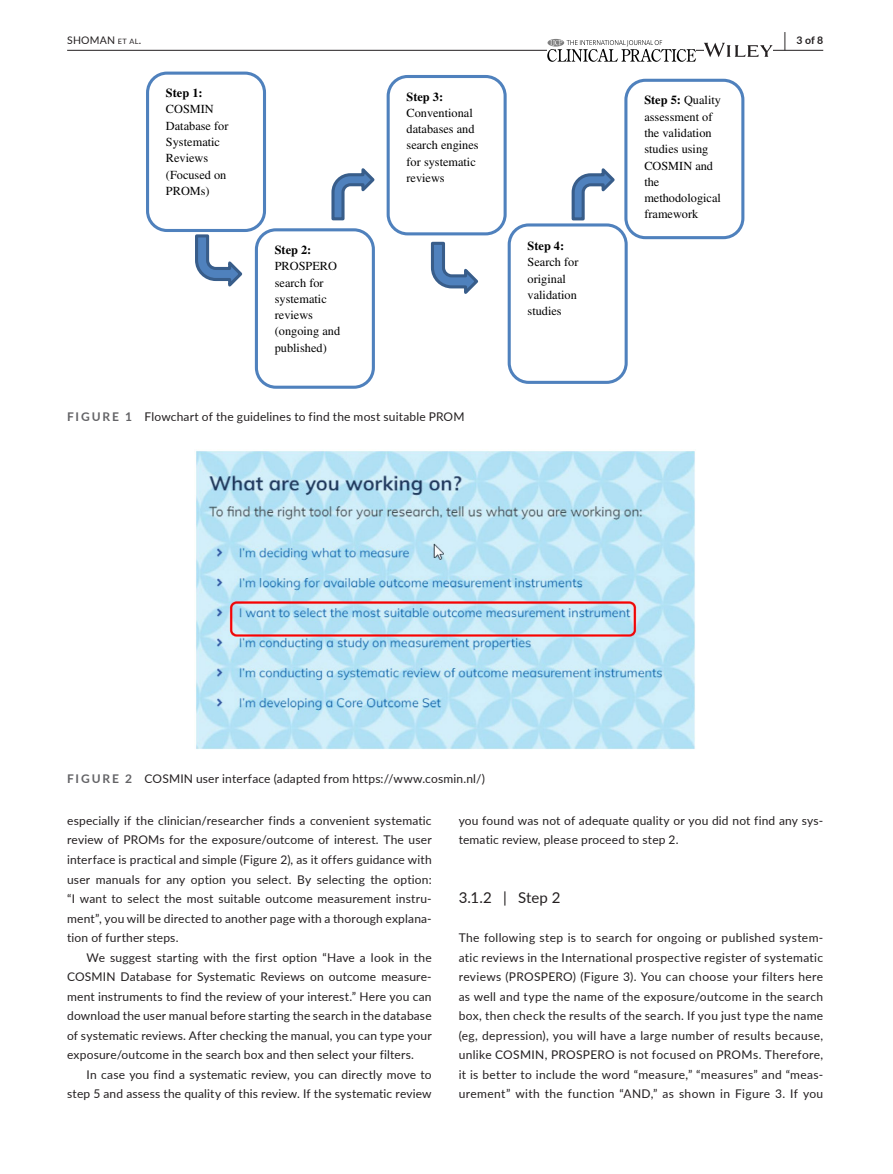
<style>
.page{position:relative;width:893px;height:1174px;background:#fff}
.page>*{position:absolute;margin:0;border:0;box-sizing:border-box;transform-origin:0 0}
.t1{font:700 19.5px "Lato";color:#231f20;scale:.48 1}
.t2{font:15px "Lato";color:#231f20}
.t3{font:12.3px/16.4px "Times";color:#000}
.t4{font:700 12.3px "Times";color:#000}
.t5{font:12px/19.5px "Lato";letter-spacing:.015em;color:#231f20;text-align:justify}
.t6{font:10.5px "Lato";letter-spacing:.02em;color:#231f20}
.t7{font:700 10.5px "Lato";color:#231f20}
.s1{font-size:7.35px}
.s2{font-weight:700;color:#636366}
.s3{font-weight:700}
</style>
<div class="page">
<hr style="left:67px;top:50px;width:756px;height:1px;background:#231f20">
<svg style="left:547px;top:40px;width:149px;height:22px"></svg>
<svg style="left:704px;top:43px;width:69px;height:14px"></svg>
<div style="left:624px;top:79px;width:120px;height:160px;border:3px solid #4f81bd;border-radius:19px"></div>
<svg style="left:331px;top:168px;width:44px;height:53px"></svg>
<svg style="left:571px;top:168px;width:44px;height:53px"></svg>
<svg style="left:430px;top:241px;width:49px;height:53px"></svg>
<svg style="left:195px;top:234px;width:48px;height:53px"></svg>
<div style="left:146px;top:72px;width:120px;height:160px;border:3px solid #4f81bd;border-radius:19px"></div>
<div style="left:255px;top:228px;width:120px;height:161px;border:3px solid #4f81bd;border-radius:19px"></div>
<div style="left:387px;top:75px;width:120px;height:160px;border:3px solid #4f81bd;border-radius:19px"></div>
<div style="left:508px;top:223px;width:120px;height:161px;border:3px solid #4f81bd;border-radius:19px"></div>
<img style="left:196px;top:451px;width:499px;height:298px">
<h1 class="t1" style="left:784px;top:25px;width:7px">|</h1>
<p class="t6" style="left:67px;top:33px;width:76px">SHOMAN <span class="s1">et al</span>.</p>
<p class="t7" style="left:796px;top:33px;width:28px">3 of 8</p>
<p class="t4" style="left:166px;top:86px;width:38px">Step 1:</p>
<p class="t3" style="left:166px;top:101px;width:64px">COSMIN<br>Database for<br>Systematic<br>Reviews (Focused on<br>PROMs)</p>
<p class="t4" style="left:275px;top:243px;width:38px">Step 2:</p>
<p class="t3" style="left:275px;top:258px;width:67px">PROSPERO search for systematic reviews (ongoing and published)</p>
<p class="t4" style="left:406px;top:89px;width:38px">Step 3:</p>
<p class="t3" style="left:406px;top:105px;width:74px">Conventional databases and search engines for systematic reviews</p>
<p class="t5" style="left:67px;top:406px;width:399px"><span class="s2">FIGURE 1</span> Flowchart of the guidelines to find the most suitable PROM</p>
<p class="t4" style="left:528px;top:239px;width:38px">Step 4:</p>
<p class="t3" style="left:528px;top:254px;width:52px">Search for original validation studies</p>
<p class="t3" style="left:644px;top:92px;width:78px"><span class="s3">Step 5:</span> Quality assessment of the validation studies using<br>COSMIN and the methodological framework</p>
<p class="t5" style="left:67px;top:768px;width:419px"><span class="s2">FIGURE 2</span> COSMIN user interface (adapted from https://www.cosmin.nl/)</p>
<p class="t5" style="left:67px;top:810px;width:366px">especially if the clinician/researcher finds a convenient systematic review of PROMs for the exposure/outcome of interest. The user interface is practical and simple (Figure 2), as it offers guidance with user manuals for any option you select. By selecting the option: “I want to select the most suitable outcome measurement instru&shy;ment”, you will be directed to another page with a thorough explana&shy;tion of further steps.</p>
<p class="t5" style="left:67px;top:947px;width:366px;text-indent:20px">We suggest starting with the first option “Have a look in the COSMIN Database for Systematic Reviews on outcome measure&shy;ment instruments to find the review of your interest.” Here you can download the user manual before starting the search in the database of systematic reviews. After checking the manual, you can type your exposure/outcome in the search box and then select your filters.</p>
<p class="t5" style="left:67px;top:1064px;width:366px;text-align:right">In case you find a systematic review, you can directly move to step 5 and assess the quality of this review. If the systematic review</p>
<p class="t5" style="left:459px;top:810px;width:366px">you found was not of adequate quality or you did not find any sys&shy;tematic review, please proceed to step 2.</p>
<p class="t2" style="left:459px;top:886px;width:103px">3.1.2 | Step 2</p>
<p class="t5" style="left:459px;top:927px;width:366px">The following step is to search for ongoing or published system&shy;atic reviews in the International prospective register of systematic reviews (PROSPERO) (Figure 3). You can choose your filters here as well and type the name of the exposure/outcome in the search box, then check the results of the search. If you just type the name (eg, depression), you will have a large number of results because, unlike COSMIN, PROSPERO is not focused on PROMs. Therefore, it is better to include the word “measure,” “measures” and “meas&shy;urement” with the function “AND,” as shown in Figure 3. If you</p>
</div>
